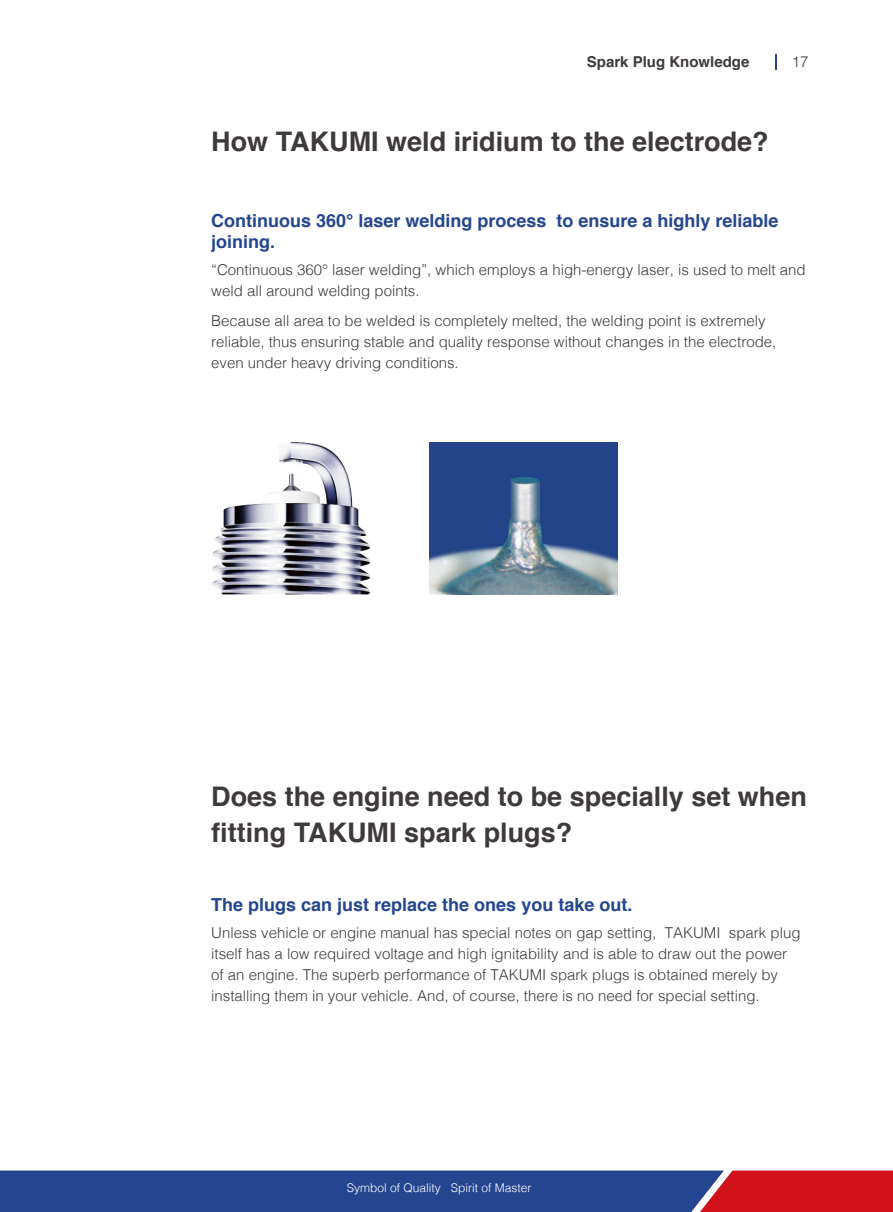
<style>
.page{position:relative;width:893px;height:1212px;background:#fff}
.page>*{position:absolute;margin:0;border:0;box-sizing:border-box;transform-origin:0 0}
.t1{font:700 27px/36px "Helvetica";color:#3e3a39}
.t2{font:700 18px/21px "Helvetica";color:#244690}
.t3{font:300 15px/21px "Helvetica";color:#3e3a39}
.t4{font:700 15px "Helvetica";color:#3e3a39}
.t5{font:300 12px "Helvetica";color:#fff}
</style>
<div class="page">
<svg style="left:776px;top:54px;width:1px;height:15px"></svg>
<svg style="left:0;top:1170px;width:893px;height:42px;background:#4a3f7b"></svg>
<img style="left:212px;top:442px;width:158px;height:153px">
<img style="left:429px;top:442px;width:188px;height:153px">
<p class="t4" style="left:587px;top:50px;width:164px">Spark Plug Knowledge</p>
<h1 class="t1" style="left:211px;top:124px;width:559px">How TAKUMI weld iridium to the electrode?</h1>
<p class="t3" style="left:792px;top:50px;width:18px">17</p>
<p class="t2" style="left:211px;top:211px;width:569px">Continuous 360° laser welding process to ensure a highly reliable joining.</p>
<p class="t3" style="left:211px;top:258px;width:596px">“Continuous 360° laser welding”, which employs a high-energy laser, is used to melt and weld all around welding points.</p>
<p class="t3" style="left:211px;top:309px;width:567px">Because all area to be welded is completely melted, the welding point is extremely reliable, thus ensuring stable and quality response without changes in the electrode, even under heavy driving conditions.</p>
<h1 class="t1" style="left:211px;top:778px;width:597px">Does the engine need to be specially set when fitting TAKUMI spark plugs?</h1>
<p class="t2" style="left:211px;top:894px;width:423px">The plugs can just replace the ones you take out.</p>
<p class="t3" style="left:211px;top:921px;width:591px">Unless vehicle or engine manual has special notes on gap setting, TAKUMI spark plug itself has a low required voltage and high ignitability and is able to draw out the power of an engine. The superb performance of TAKUMI spark plugs is obtained merely by installing them in your vehicle. And, of course, there is no need for special setting.</p>
<p class="t5" style="left:347px;top:1177px;width:186px">Symbol of Quality Spirit of Master</p>
</div>
